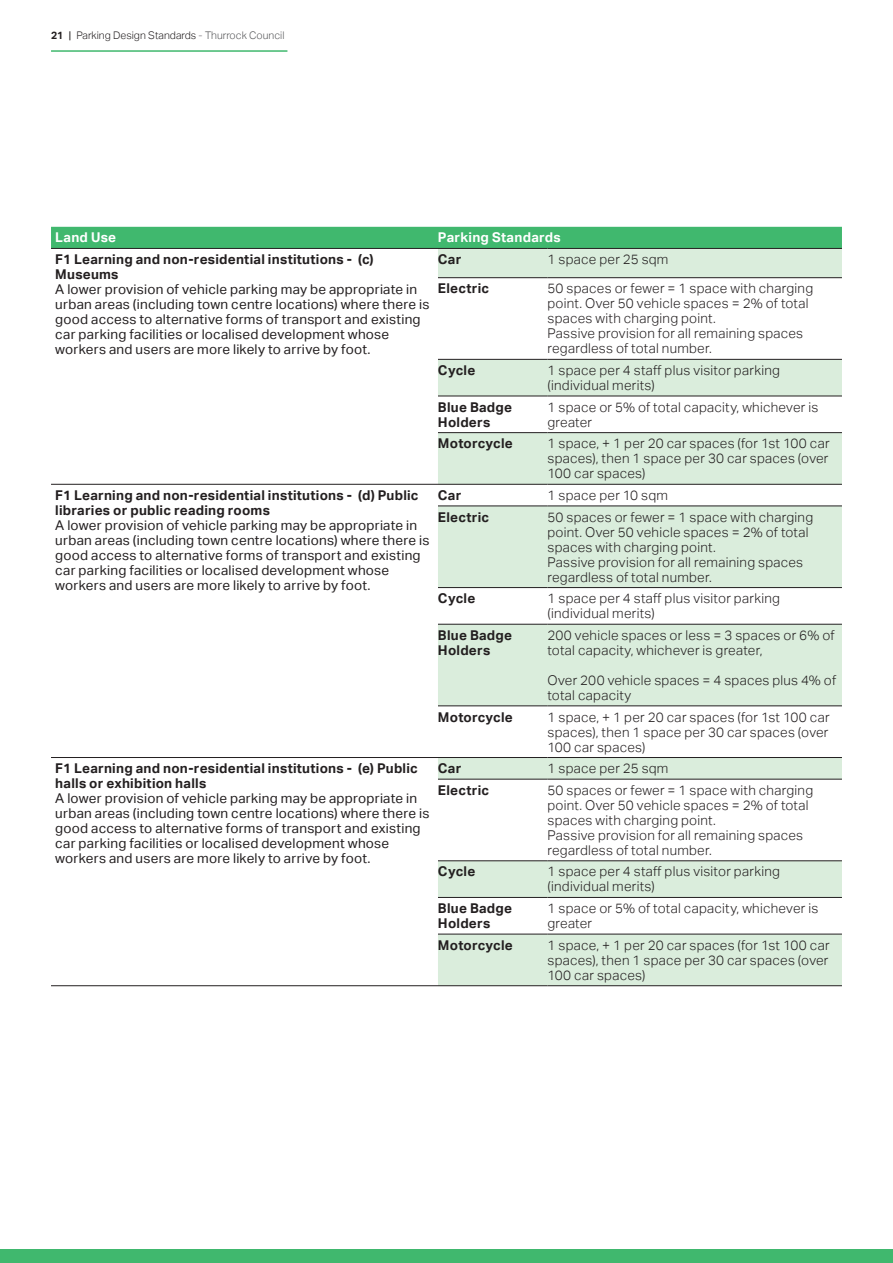
<style>
.page{position:relative;width:893px;height:1263px;background:#fff}
.page>*{position:absolute;margin:0;border:0;box-sizing:border-box;transform-origin:0 0}
._06_Table_text{font:300 13.5px/15px "Aktiv Grotesk";letter-spacing:.02em;color:#231f20}
._06_Table_text-2{font:13.5px/15px "Aktiv Grotesk";letter-spacing:.015em;color:#231f20}
._06_Table_text-3{font:700 13.5px/15px "Aktiv Grotesk";letter-spacing:.015em;color:#231f20}
._06_Table_bold{font:700 13.5px "Aktiv Grotesk";letter-spacing:.02em;color:#fff}
.t1{font:300 10.5px "Aktiv Grotesk";color:#231f20}
.s1{font-weight:700}
.s2{font-weight:400}
.s3{color:#817d82}
.s4{color:#57585a}
</style>
<div class="page">
<div style="left:0;top:1250px;width:893px;height:13px;background:#40b86e"></div>
<hr style="left:51px;top:50px;width:236px;height:2px;background:#40b86e">
<div style="left:51px;top:227px;width:791px;height:21px;background:#40b86e"></div>
<svg style="left:438px;top:249px;width:404px;height:736px;fill:#daeddc"></svg>
<svg style="left:438px;top:397px;width:404px;height:537px;fill:#daeddc"></svg>
<hr style="left:438px;top:277px;width:109px;height:1px;background:#231f20">
<hr style="left:438px;top:359px;width:109px;height:1px;background:#231f20">
<hr style="left:438px;top:396px;width:109px;height:1px;background:#231f20">
<hr style="left:438px;top:432px;width:109px;height:1px;background:#231f20">
<hr style="left:438px;top:506px;width:109px;height:1px;background:#231f20">
<hr style="left:547px;top:506px;width:295px;height:1px;background:#231f20">
<hr style="left:438px;top:587px;width:109px;height:1px;background:#231f20">
<hr style="left:547px;top:587px;width:295px;height:1px;background:#231f20">
<hr style="left:438px;top:624px;width:109px;height:1px;background:#231f20">
<hr style="left:547px;top:624px;width:295px;height:1px;background:#231f20">
<hr style="left:438px;top:706px;width:109px;height:1px;background:#231f20">
<hr style="left:547px;top:706px;width:295px;height:1px;background:#231f20">
<hr style="left:438px;top:779px;width:109px;height:1px;background:#231f20">
<hr style="left:438px;top:860px;width:109px;height:1px;background:#231f20">
<hr style="left:438px;top:897px;width:109px;height:1px;background:#231f20">
<hr style="left:438px;top:934px;width:109px;height:1px;background:#231f20">
<hr style="left:51px;top:248px;width:387px;height:1px;background:#231f20">
<hr style="left:438px;top:248px;width:109px;height:1px;background:#231f20">
<hr style="left:547px;top:248px;width:295px;height:1px;background:#231f20">
<hr style="left:438px;top:757px;width:109px;height:1px;background:#231f20">
<hr style="left:438px;top:484px;width:109px;height:1px;background:#231f20">
<hr style="left:547px;top:484px;width:295px;height:1px;background:#231f20">
<hr style="left:438px;top:985px;width:109px;height:1px;background:#231f20">
<hr style="left:547px;top:985px;width:295px;height:1px;background:#231f20">
<hr style="left:51px;top:484px;width:387px;height:1px;background:#231f20">
<hr style="left:51px;top:757px;width:387px;height:1px;background:#231f20">
<hr style="left:51px;top:985px;width:387px;height:1px;background:#231f20">
<hr style="left:547px;top:757px;width:295px;height:1px;background:#231f20">
<hr style="left:547px;top:432px;width:295px;height:1px;background:#231f20">
<hr style="left:547px;top:934px;width:295px;height:1px;background:#231f20">
<hr style="left:547px;top:277px;width:295px;height:1px;background:#231f20">
<hr style="left:547px;top:359px;width:295px;height:1px;background:#231f20">
<hr style="left:547px;top:396px;width:295px;height:1px;background:#231f20">
<hr style="left:547px;top:779px;width:295px;height:1px;background:#231f20">
<hr style="left:547px;top:860px;width:295px;height:1px;background:#231f20">
<hr style="left:547px;top:897px;width:295px;height:1px;background:#231f20">
<p class="t1" style="left:51px;top:29px;width:235px"><span class="s1">21</span> <span class="s2">|</span> Parking Design Standards <span class="s3">-</span> <span class="s4">Thurrock Council</span></p>
<p class="_06_Table_bold" style="left:55px;top:230px;width:62px">Land Use</p>
<p class="_06_Table_bold" style="left:438px;top:230px;width:124px">Parking Standards</p>
<p class="_06_Table_text-3" style="left:55px;top:252px;width:320px">F1 Learning and non-residential institutions - (c)<br>Museums</p>
<p class="_06_Table_text-2" style="left:55px;top:282px;width:376px">A lower provision of vehicle parking may be appropriate in urban areas (including town centre locations) where there is good access to alternative forms of transport and existing car parking facilities or localised development whose workers and users are more likely to arrive by foot.</p>
<p class="_06_Table_text-3" style="left:438px;top:252px;width:25px">Car</p>
<p class="_06_Table_text" style="left:547px;top:252px;width:122px">1 space per 25 sqm</p>
<p class="_06_Table_text-3" style="left:438px;top:281px;width:53px">Electric</p>
<p class="_06_Table_text" style="left:547px;top:281px;width:267px">50 spaces or fewer = 1 space with charging point. Over 50 vehicle spaces = 2% of total spaces with charging point.</p>
<p class="_06_Table_text" style="left:547px;top:326px;width:257px">Passive provision for all remaining spaces regardless of total number.</p>
<p class="_06_Table_text-3" style="left:438px;top:363px;width:39px">Cycle</p>
<p class="_06_Table_text" style="left:547px;top:363px;width:234px">1 space per 4 staff plus visitor parking (individual merits)</p>
<p class="_06_Table_text-3" style="left:438px;top:399px;width:76px">Blue Badge<br>Holders</p>
<p class="_06_Table_text" style="left:547px;top:399px;width:272px">1 space or 5% of total capacity, whichever is greater</p>
<p class="_06_Table_text-3" style="left:438px;top:436px;width:76px">Motorcycle</p>
<p class="_06_Table_text" style="left:547px;top:436px;width:284px;text-align:justify">1 space, + 1 per 20 car spaces (for 1st 100 car spaces), then 1 space per 30 car spaces (over 100 car spaces)</p>
<p class="_06_Table_text-3" style="left:55px;top:488px;width:365px">F1 Learning and non-residential institutions - (d) Public libraries or public reading rooms</p>
<p class="_06_Table_text-2" style="left:55px;top:518px;width:376px">A lower provision of vehicle parking may be appropriate in urban areas (including town centre locations) where there is good access to alternative forms of transport and existing car parking facilities or localised development whose workers and users are more likely to arrive by foot.</p>
<p class="_06_Table_text-3" style="left:55px;top:761px;width:364px">F1 Learning and non-residential institutions - (e) Public halls or exhibition halls</p>
<p class="_06_Table_text-2" style="left:55px;top:791px;width:376px">A lower provision of vehicle parking may be appropriate in urban areas (including town centre locations) where there is good access to alternative forms of transport and existing car parking facilities or localised development whose workers and users are more likely to arrive by foot.</p>
<p class="_06_Table_text-3" style="left:438px;top:488px;width:25px">Car</p>
<p class="_06_Table_text" style="left:547px;top:488px;width:122px">1 space per 10 sqm</p>
<p class="_06_Table_text-3" style="left:438px;top:509px;width:53px">Electric</p>
<p class="_06_Table_text" style="left:547px;top:509px;width:267px">50 spaces or fewer = 1 space with charging point. Over 50 vehicle spaces = 2% of total spaces with charging point.</p>
<p class="_06_Table_text" style="left:547px;top:554px;width:257px">Passive provision for all remaining spaces regardless of total number.</p>
<p class="_06_Table_text-3" style="left:438px;top:591px;width:39px">Cycle</p>
<p class="_06_Table_text" style="left:547px;top:591px;width:234px">1 space per 4 staff plus visitor parking (individual merits)</p>
<p class="_06_Table_text-3" style="left:438px;top:628px;width:76px">Blue Badge<br>Holders</p>
<p class="_06_Table_text" style="left:547px;top:628px;width:289px">200 vehicle spaces or less = 3 spaces or 6% of total capacity, whichever is greater,</p>
<p class="_06_Table_text" style="left:547px;top:673px;width:290px">Over 200 vehicle spaces = 4 spaces plus 4% of total capacity</p>
<p class="_06_Table_text-3" style="left:438px;top:709px;width:76px">Motorcycle</p>
<p class="_06_Table_text" style="left:547px;top:709px;width:284px;text-align:justify">1 space, + 1 per 20 car spaces (for 1st 100 car spaces), then 1 space per 30 car spaces (over 100 car spaces)</p>
<p class="_06_Table_text-3" style="left:438px;top:761px;width:25px">Car</p>
<p class="_06_Table_text" style="left:547px;top:761px;width:122px">1 space per 25 sqm</p>
<p class="_06_Table_text-3" style="left:438px;top:783px;width:53px">Electric</p>
<p class="_06_Table_text" style="left:547px;top:783px;width:267px">50 spaces or fewer = 1 space with charging point. Over 50 vehicle spaces = 2% of total spaces with charging point.</p>
<p class="_06_Table_text" style="left:547px;top:828px;width:257px">Passive provision for all remaining spaces regardless of total number.</p>
<p class="_06_Table_text-3" style="left:438px;top:864px;width:39px">Cycle</p>
<p class="_06_Table_text" style="left:547px;top:864px;width:234px">1 space per 4 staff plus visitor parking (individual merits)</p>
<p class="_06_Table_text-3" style="left:438px;top:901px;width:76px">Blue Badge<br>Holders</p>
<p class="_06_Table_text" style="left:547px;top:901px;width:272px">1 space or 5% of total capacity, whichever is greater</p>
<p class="_06_Table_text-3" style="left:438px;top:937px;width:76px">Motorcycle</p>
<p class="_06_Table_text" style="left:547px;top:937px;width:284px;text-align:justify">1 space, + 1 per 20 car spaces (for 1st 100 car spaces), then 1 space per 30 car spaces (over 100 car spaces)</p>
</div>
